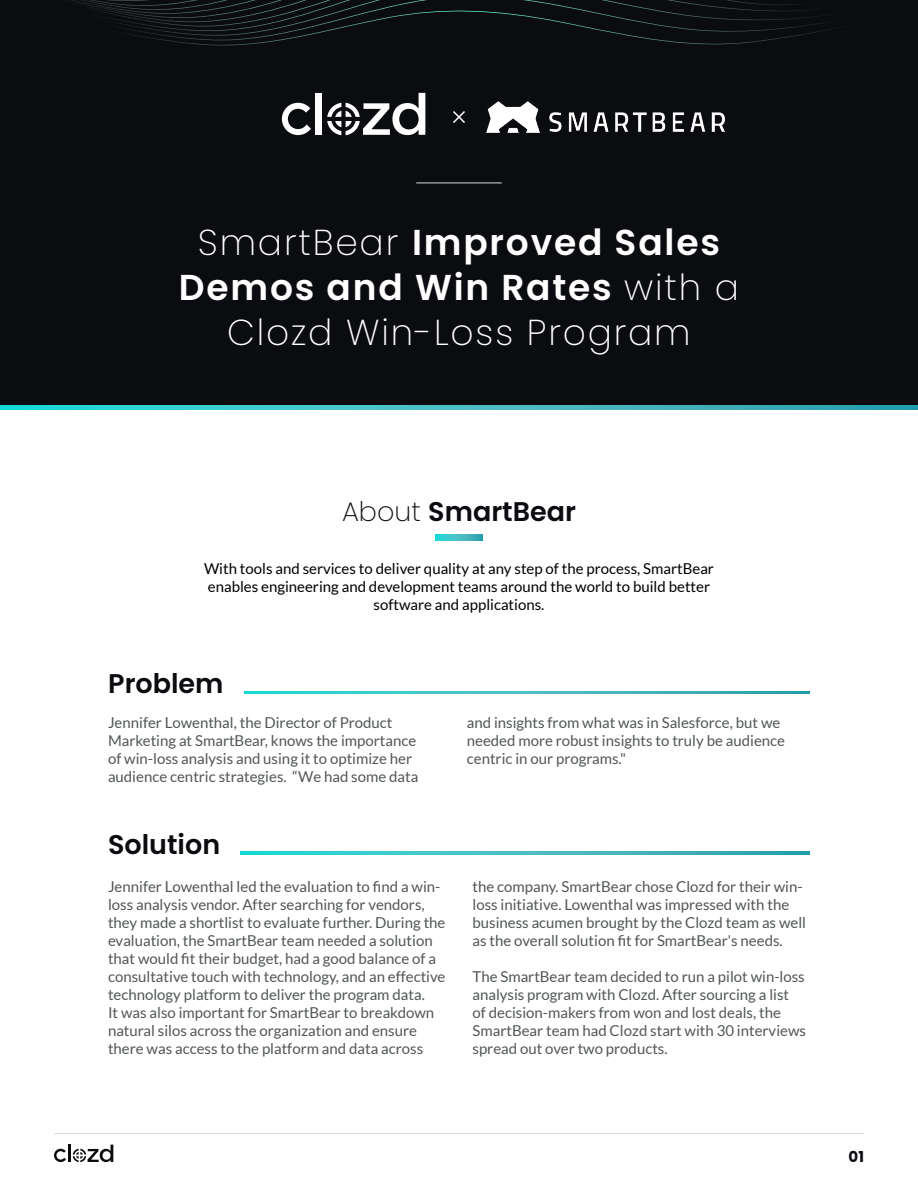
<style>
.page{position:relative;width:918px;height:1188px;background:#fff}
.page>*{position:absolute;margin:0;border:0;box-sizing:border-box;transform-origin:0 0}
.Main_Hed{font:200 36px/45px "Poppins";letter-spacing:.05em;color:#fff;text-align:center}
.t1{font:600 27px "Poppins";color:#0b0c10}
.Body_Copy{font:15px/18px "Lato";color:#525656}
.Body_Copy-2{font:15px/18px "Lato";color:#000;text-align:center}
.t2{font:700 15px "Poppins";color:#0b0c10}
.s1{font-weight:600}
.s2{font-weight:200}
</style>
<div class="page">
<hr style="left:54px;top:1133px;width:810px;height:1px;background:#d4dddd">
<hr style="left:68px;top:1145px;width:3px;height:17px;background:#0c0b0e">
<svg style="left:73px;top:1145px;width:40px;height:17px"></svg>
<svg style="left:54px;top:1149px;width:12px;height:13px"></svg>
<div style="left:0;top:0;width:918px;height:405px;background:#0b0c10"></div>
<div style="left:315px;top:93px;width:7px;height:42px;background:#fff"></div>
<svg style="left:327px;top:93px;width:98px;height:42px"></svg>
<svg style="left:282px;top:103px;width:29px;height:32px"></svg>
<svg style="left:0;top:405px;width:918px;height:5px;background:#39bdc3"></svg>
<hr style="left:416px;top:183px;width:86px;height:1px;background:#d4dddd">
<svg style="left:72px;top:0;width:763px;height:46px"></svg>
<svg style="left:436px;top:534px;width:46px;height:7px"></svg>
<svg style="left:245px;top:691px;width:565px;height:2px"></svg>
<img style="left:486px;top:101px;width:239px;height:32px">
<svg style="left:453px;top:111px;width:12px;height:12px"></svg>
<svg style="left:241px;top:852px;width:569px;height:2px"></svg>
<p class="Main_Hed" style="left:179px;top:220px;width:562px">SmartBear <span class="s1">Improved Sales<br>Demos and Win Rates</span> with a<br>Clozd Win-Loss Program</p>
<p class="t1" style="left:342px;top:496px;width:235px"><span class="s2">About</span> SmartBear</p>
<p class="Body_Copy-2" style="left:204px;top:559px;width:511px">With tools and services to deliver quality at any step of the process, SmartBear enables engineering and development teams around the world to build better software and applications.</p>
<p class="t1" style="left:108px;top:668px;width:117px">Problem</p>
<p class="Body_Copy" style="left:108px;top:713px;width:312px">Jennifer Lowenthal, the Director of Product Marketing at SmartBear, knows the importance of win-loss analysis and using it to optimize her audience centric strategies. “We had some data</p>
<p class="Body_Copy" style="left:467px;top:713px;width:320px">and insights from what was in Salesforce, but we needed more robust insights to truly be audience centric in our programs."</p>
<p class="t1" style="left:108px;top:829px;width:114px">Solution</p>
<p class="Body_Copy" style="left:108px;top:878px;width:339px">Jennifer Lowenthal led the evaluation to find a win&shy;loss analysis vendor. After searching for vendors, they made a shortlist to evaluate further. During the evaluation, the SmartBear team needed a solution that would fit their budget, had a good balance of a consultative touch with technology, and an effective technology platform to deliver the program data.<br>It was also important for SmartBear to breakdown natural silos across the organization and ensure there was access to the platform and data across</p>
<p class="Body_Copy" style="left:472px;top:878px;width:335px">the company. SmartBear chose Clozd for their win&shy;loss initiative. Lowenthal was impressed with the business acumen brought by the Clozd team as well as the overall solution fit for SmartBear's needs.</p>
<p class="Body_Copy" style="left:472px;top:968px;width:335px">The SmartBear team decided to run a pilot win-loss analysis program with Clozd. After sourcing a list of decision-makers from won and lost deals, the SmartBear team had Clozd start with 30 interviews spread out over two products.</p>
<p class="t2" style="left:849px;top:1148px;width:17px">01</p>
</div>
